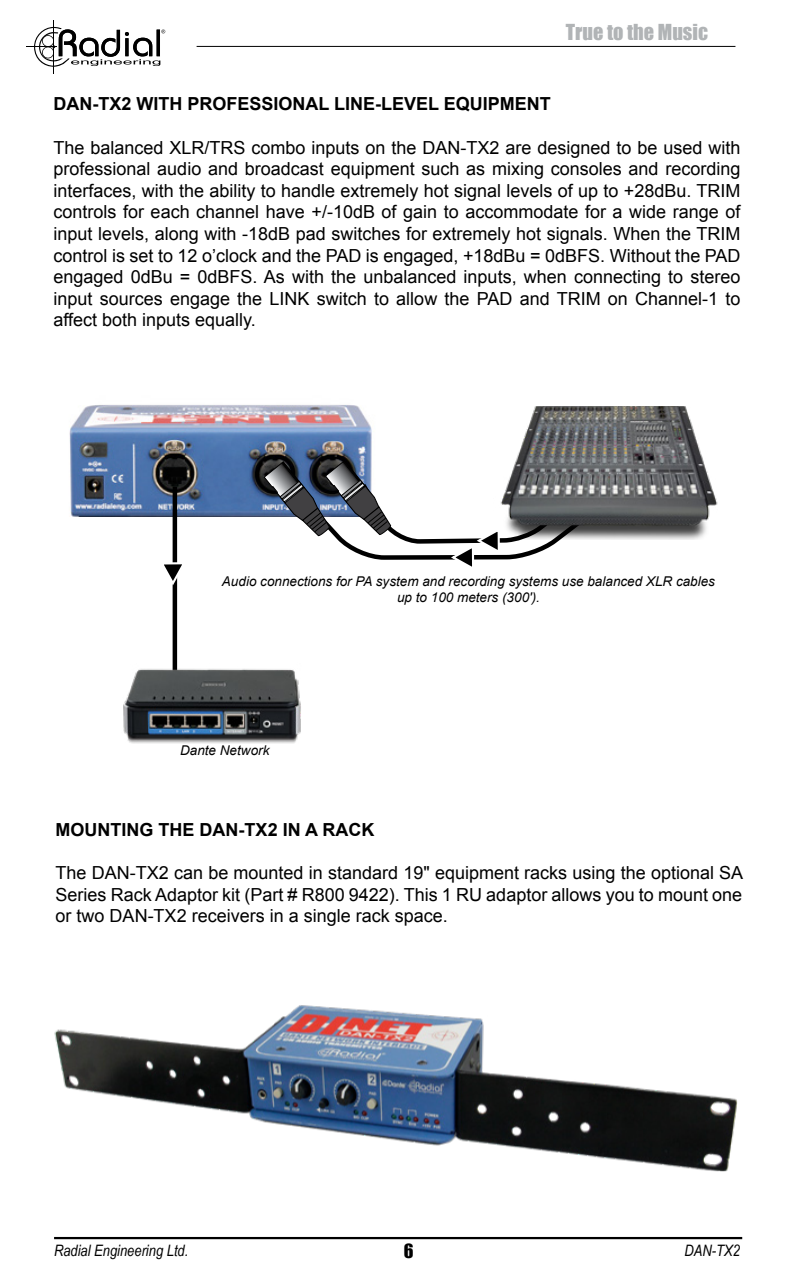
<style>
.page{position:relative;width:794px;height:1280px;background:#fff}
.page>*{position:absolute;margin:0;border:0;box-sizing:border-box;transform-origin:0 0}
.t1{font:20.25px "Impact";color:#b1b4b6}
.t2{font:18px/21.6px "Arial";color:#000;text-align:justify}
.t3{font:700 18px "Arial";color:#000}
.t4{font:18px "Impact";color:#000}
.t5{font:italic 15.75px "Arial Narrow";color:#000}
.t6{font:italic 13.5px/16.2px "Arial";color:#000;text-align:center}
</style>
<div class="page">
<hr style="left:54px;top:1237px;width:688px;height:2px;background:#000">
<hr style="left:197px;top:46px;width:538px;height:1px;background:#000">
<hr style="left:26px;top:46px;width:31px;height:1px;background:#000">
<hr style="left:53px;top:20px;width:1px;height:53px;background:#000">
<svg style="left:34px;top:27px;width:131px;height:40px"></svg>
<img style="left:69px;top:405px;width:303px;height:111px">
<hr style="left:173px;top:487px;width:4px;height:186px;background:#000">
<img style="left:123px;top:656px;width:178px;height:88px">
<img style="left:54px;top:1005px;width:683px;height:166px">
<svg style="left:164px;top:560px;width:18px;height:27px"></svg>
<svg style="left:252px;top:460px;width:343px;height:107px"></svg>
<img style="left:494px;top:407px;width:224px;height:132px">
<p class="t1" style="left:566px;top:17px;width:144px">True to the Music</p>
<p class="t3" style="left:53px;top:92px;width:499px">DAN-TX2 WITH PROFESSIONAL LINE-LEVEL EQUIPMENT</p>
<p class="t2" style="left:53px;top:137px;width:688px">The balanced XLR/TRS combo inputs on the DAN-TX2 are designed to be used with professional audio and broadcast equipment such as mixing consoles and recording interfaces, with the ability to handle extremely hot signal levels of up to +28dBu. TRIM controls for each channel have +/-10dB of gain to accommodate for a wide range of input levels, along with -18dB pad switches for extremely hot signals. When the TRIM control is set to 12 o’clock and the PAD is engaged, +18dBu = 0dBFS. Without the PAD engaged 0dBu = 0dBFS. As with the unbalanced inputs, when connecting to stereo input sources engage the LINK switch to allow the PAD and TRIM on Channel-1 to affect both inputs equally.</p>
<p class="t6" style="left:222px;top:573px;width:494px">Audio connections for PA system and recording systems use balanced XLR cables up to 100 meters (300').</p>
<p class="t6" style="left:180px;top:743px;width:91px">Dante Network</p>
<p class="t3" style="left:56px;top:818px;width:320px">MOUNTING THE DAN-TX2 IN A RACK</p>
<p class="t2" style="left:56px;top:862px;width:689px">The DAN-TX2 can be mounted in standard 19" equipment racks using the optional SA Series Rack Adaptor kit (Part # R800 9422). This 1 RU adaptor allows you to mount one or two DAN-TX2 receivers in a single rack space.</p>
<p class="t4" style="left:404px;top:1237px;width:11px">6</p>
<p class="t5" style="left:54px;top:1239px;width:136px">Radial Engineering Ltd.</p>
<p class="t5" style="left:684px;top:1239px;width:57px">DAN-TX2</p>
</div>
